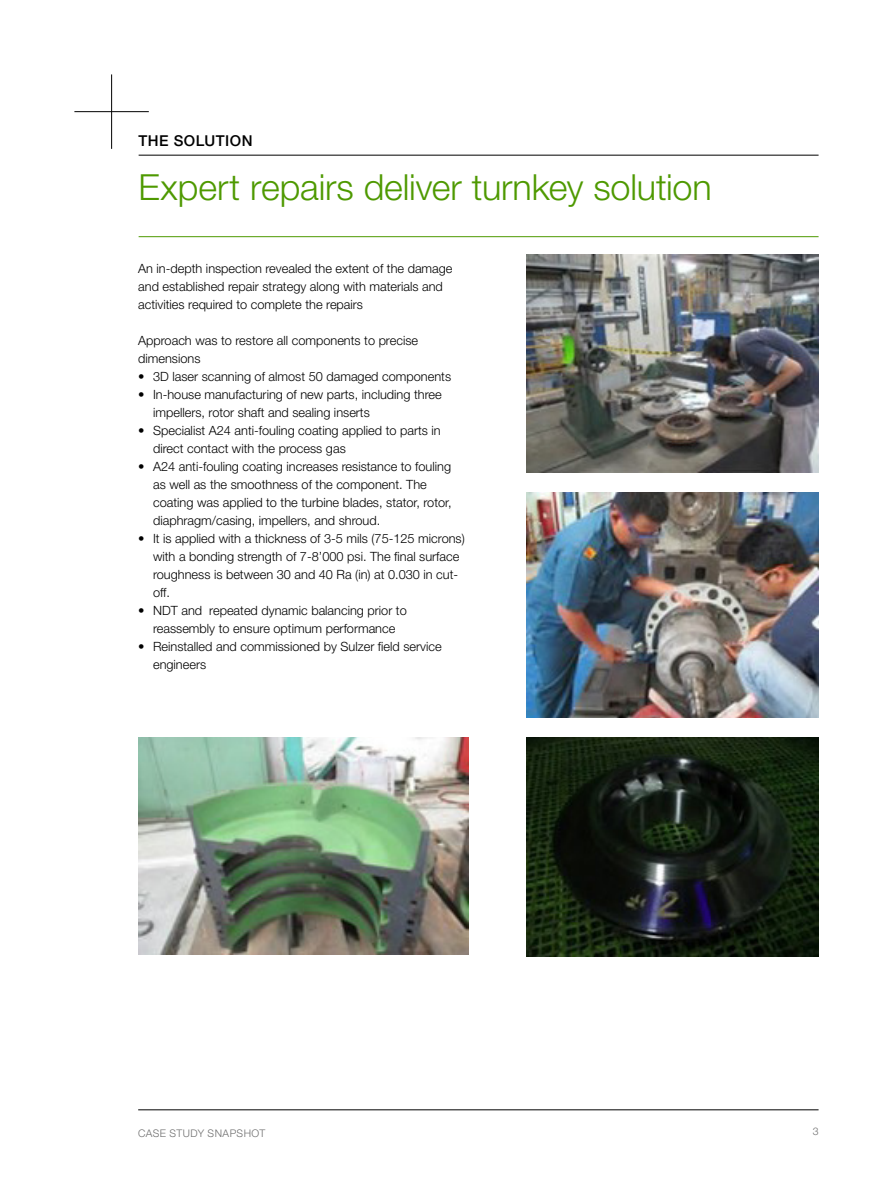
<style>
.page{position:relative;width:893px;height:1191px;background:#fff}
.page>*{position:absolute;margin:0;border:0;box-sizing:border-box;transform-origin:0 0}
.t1{font:300 36px "Helvetica Neue LT Pro";letter-spacing:-.005em;color:#4e9900}
.t2{font:500 15px "Helvetica Neue LT Pro";letter-spacing:.03em;color:#000}
.t3{font:300 12.75px/18px "Helvetica Neue LT Pro";color:#000}
.t4{font:300 10.5px "Helvetica Neue LT Pro";letter-spacing:.04em;color:#6e6e6e}
</style>
<div class="page">
<hr style="left:138px;top:1109px;width:681px;height:1px;background:#000">
<hr style="left:74px;top:111px;width:75px;height:1px;background:#000">
<hr style="left:111px;top:74px;width:1px;height:75px;background:#000">
<hr style="left:139px;top:155px;width:680px;height:1px;background:#000">
<hr style="left:139px;top:236px;width:680px;height:1px;background:#4e9900">
<img style="left:526px;top:254px;width:293px;height:219px">
<img style="left:526px;top:493px;width:293px;height:225px">
<img style="left:526px;top:738px;width:293px;height:219px">
<img style="left:139px;top:738px;width:329px;height:216px">
<p class="t2" style="left:139px;top:132px;width:115px">THE SOLUTION</p>
<h1 class="t1" style="left:139px;top:166px;width:575px">Expert repairs deliver turnkey solution</h1>
<p class="t3" style="left:138px;top:259px;width:316px">An in-depth inspection revealed the extent of the damage and established repair strategy along with materials and activities required to complete the repairs</p>
<p class="t3" style="left:138px;top:331px;width:281px">Approach was to restore all components to precise dimensions</p>
<p class="t3" style="left:138px;top:367px;width:314px">• 3D laser scanning of almost 50 damaged components</p>
<p class="t3" style="left:153px;top:385px;width:290px;text-indent:-15px">• In-house manufacturing of new parts, including three impellers, rotor shaft and sealing inserts</p>
<p class="t3" style="left:153px;top:421px;width:289px;text-indent:-15px">• Specialist A24 anti-fouling coating applied to parts in direct contact with the process gas</p>
<p class="t3" style="left:153px;top:457px;width:300px;text-indent:-15px">• A24 anti-fouling coating increases resistance to fouling as well as the smoothness of the component. The coating was applied to the turbine blades, stator, rotor, diaphragm/casing, impellers, and shroud.</p>
<p class="t3" style="left:153px;top:529px;width:313px;text-indent:-15px">• It is applied with a thickness of 3-5 mils (75-125 microns) with a bonding strength of 7-8’000 psi. The final surface roughness is between 30 and 40 Ra (in) at 0.030 in cut&shy;off.</p>
<p class="t3" style="left:138px;top:601px;width:270px;text-align:center">• NDT and repeated dynamic balancing prior to reassembly to ensure optimum performance</p>
<p class="t3" style="left:153px;top:637px;width:290px;text-indent:-15px">• Reinstalled and commissioned by Sulzer field service engineers</p>
<p class="t4" style="left:138px;top:1126px;width:129px">CASE STUDY SNAPSHOT</p>
<p class="t4" style="left:813px;top:1124px;width:7px">3</p>
</div>
